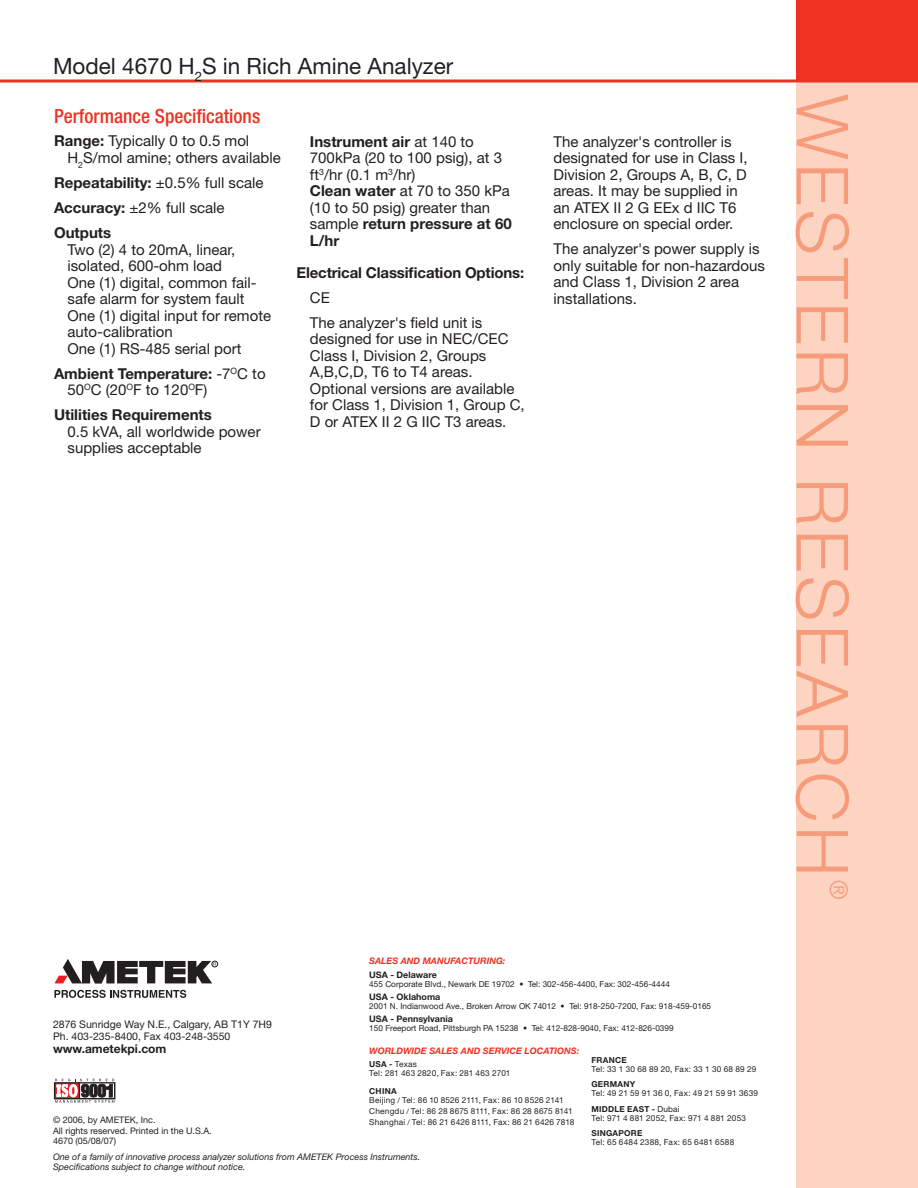
<style>
.page{position:relative;width:918px;height:1188px;background:#fff}
.page>*{position:absolute;margin:0;border:0;box-sizing:border-box;transform-origin:0 0}
.t1{font:300 72px "Helvetica Neue";letter-spacing:.05em;color:#f69c7b}
.t2{font:300 24.45px "Helvetica Neue";color:#f69c7b}
.t3{font:22.5px "Helvetica Neue";color:#231f20}
.t4{font:500 condensed 19.5px "Helvetica Neue";color:#ef3122}
.t5{font:15px/16.5px "Helvetica Neue";color:#231f20}
.t6{font:700 15px/25.2px "Helvetica Neue";color:#231f20}
.t7{font:700 12px "Helvetica Neue";color:#231f20}
.t8{font:10.5px/12px "Helvetica Neue";color:#231f20}
.t9{font:italic 9px/10.8px "Helvetica Neue";color:#231f20}
.t10{font:9px/10.8px "Helvetica Neue";color:#231f20}
.t11{font:italic 700 9px "Helvetica Neue";color:#ef3122}
.t12{font:700 9px "Helvetica Neue";color:#231f20}
.t13{font:8.25px/9px "Helvetica Neue";color:#231f20}
.t14{font:8.25px "Helvetica Neue";letter-spacing:.025em;color:#231f20}
.t15{font:8.25px/15.5px "Helvetica Neue";letter-spacing:.02em;color:#231f20}
.t16{font:700 8.25px "Helvetica Neue";letter-spacing:.03em;color:#231f20}
.s1{font-weight:700}
.s2{font-weight:400}
.s3{font-size:7.5px}
</style>
<div class="page">
<div style="left:796px;top:81px;width:122px;height:1107px;background:#fcd4c1"></div>
<div style="left:796px;top:0;width:122px;height:81px;background:#ef3122"></div>
<hr style="left:0;top:80px;width:918px;height:2px;background:#ef3122">
<div style="left:54px;top:1082px;width:62px;height:18px;background:#c4c4c6"></div>
<div style="left:54px;top:1082px;width:62px;height:17px;background:#9e9e9f"></div>
<svg style="left:54px;top:1079px;width:61px;height:24px"></svg>
<svg style="left:54px;top:990px;width:132px;height:8px"></svg>
<svg style="left:54px;top:959px;width:164px;height:25px"></svg>
<h3 class="t3" style="left:53px;top:52px;width:402px">Model 4670 H<sub>2</sub>S in Rich Amine Analyzer</h3>
<h3 class="t4" style="left:54px;top:105px;width:208px">Performance Specifications</h3>
<p class="t5" style="left:68px;top:132px;width:215px;text-indent:-14px"><span class="s1">Range:</span> Typically 0 to 0.5 mol<br>H<sub>2</sub>S/mol amine; others available</p>
<p class="t6" style="left:54px;top:170px;width:211px">Repeatability: <span class="s2">±0.5% full scale<br></span>Accuracy: <span class="s2">±2% full scale<br></span>Outputs</p>
<p class="t5" style="left:68px;top:241px;width:205px">Two (2) 4 to 20mA, linear, isolated, 600-ohm load<br>One (1) digital, common fail&shy;safe alarm for system fault<br>One (1) digital input for remote auto-calibration<br>One (1) RS-485 serial port</p>
<p class="t6" style="left:68px;top:365px;width:200px;line-height:16.5px;text-indent:-14px">Ambient Temperature: <span class="s2">-7</span><sup>O</sup><span class="s2">C to<br>50</span><sup>O</sup><span class="s2">C (20</span><sup>O</sup><span class="s2">F to 120</span><sup>O</sup><span class="s2">F)</span></p>
<p class="t6" style="left:54px;top:402px;width:159px">Utilities Requirements</p>
<p class="t5" style="left:68px;top:423px;width:195px">0.5 kVA, all worldwide power supplies acceptable</p>
<p class="t5" style="left:310px;top:133px;width:203px"><span class="s1">Instrument air</span> at 140 to<br>700kPa (20 to 100 psig), at 3 ft<sup>3</sup>/hr (0.1 m<sup>3</sup>/hr)<br><span class="s1">Clean water</span> at 70 to 350 kPa (10 to 50 psig) greater than sample <span class="s1">return pressure at 60<br>L/hr</span></p>
<p class="t6" style="left:296px;top:259px;width:229px">Electrical Classification Options:</p>
<p class="t5" style="left:310px;top:285px;width:174px;line-height:25.2px">CE<br>The analyzer's field unit is</p>
<p class="t5" style="left:310px;top:331px;width:216px">designed for use in NEC/CEC<br>Class I, Division 2, Groups<br>A,B,C,D, T6 to T4 areas.<br>Optional versions are available for Class 1, Division 1, Group C,<br>D or ATEX II 2 G IIC T3 areas.</p>
<p class="t5" style="left:554px;top:133px;width:196px">The analyzer's controller is designated for use in Class I,<br>Division 2, Groups A, B, C, D areas. It may be supplied in an ATEX II 2 G EEx d IIC T6 enclosure on special order.</p>
<p class="t5" style="left:554px;top:241px;width:213px">The analyzer's power supply is only suitable for non-hazardous and Class 1, Division 2 area installations.</p>
<p class="t11" style="left:369px;top:956px;width:138px">SALES AND MANUFACTURING:</p>
<p class="t12" style="left:369px;top:969px;width:69px">USA - Delaware</p>
<p class="t13" style="left:369px;top:979px;width:302px">455 Corporate Blvd., Newark DE 19702 • Tel: 302-456-4400, Fax: 302-456-4444</p>
<p class="t12" style="left:369px;top:991px;width:73px">USA - Oklahoma</p>
<p class="t13" style="left:369px;top:1002px;width:343px">2001 N. Indianwood Ave., Broken Arrow OK 74012 • Tel: 918-250-7200, Fax: 918-459-0165</p>
<p class="t12" style="left:369px;top:1014px;width:85px">USA - Pennsylvania</p>
<p class="t13" style="left:369px;top:1024px;width:306px">150 Freeport Road, Pittsburgh PA 15238 • Tel: 412-828-9040, Fax: 412-826-0399</p>
<p class="t11" style="left:369px;top:1045px;width:212px">WORLDWIDE SALES AND SERVICE LOCATIONS:</p>
<p class="t13" style="left:369px;top:1060px;width:143px"><span class="s1">USA -</span> Texas<br>Tel: 281 463 2820, Fax: 281 463 2701</p>
<p class="t13" style="left:369px;top:1086px;width:196px"><span class="s1">CHINA<br></span>Beijing <span class="s3">/</span> Tel: 86 10 8526 2111, Fax: 86 10 8526 2141</p>
<p class="t13" style="left:369px;top:1105px;width:207px;line-height:11.1px">Chengdu <span class="s3">/</span> Tel: 86 28 8675 8111, Fax: 86 28 8675 8141<br>Shanghai <span class="s3">/</span> Tel: 86 21 6426 8111, Fax: 86 21 6426 7818</p>
<p class="t8" style="left:53px;top:1018px;width:220px">2876 Sunridge Way N.E., Calgary, AB T1Y 7H9<br>Ph. 403-235-8400, Fax 403-248-3550</p>
<p class="t7" style="left:53px;top:1041px;width:115px">www.ametekpi.com</p>
<p class="t16" style="left:591px;top:1055px;width:37px">FRANCE</p>
<p class="t14" style="left:591px;top:1064px;width:167px">Tel: 33 1 30 68 89 20, Fax: 33 1 30 68 89 29</p>
<p class="t16" style="left:591px;top:1079px;width:45px">GERMANY</p>
<p class="t15" style="left:591px;top:1086px;width:168px">Tel: 49 21 59 91 36 0, Fax: 49 21 59 91 3639<br><span class="s1">MIDDLE EAST -</span> Dubai</p>
<p class="t13" style="left:591px;top:1113px;width:156px">Tel: 971 4 881 2052, Fax: 971 4 881 2053</p>
<p class="t16" style="left:591px;top:1128px;width:53px">SINGAPORE</p>
<p class="t14" style="left:591px;top:1137px;width:144px">Tel: 65 6484 2388, Fax: 65 6481 6588</p>
<p class="t10" style="left:53px;top:1114px;width:160px">© 2006, by AMETEK, Inc.<br>All rights reserved. Printed in the U.S.A.<br>4670 (05/08/07)</p>
<p class="t9" style="left:53px;top:1151px;width:369px">One of a family of innovative process analyzer solutions from AMETEK Process Instruments.<br>Specifications subject to change without notice.</p>
<h1 class="t1" style="left:866px;top:94px;width:784px;rotate:90deg">WESTERN RESEARCH</h1>
<h2 class="t2" style="left:854px;top:880px;width:21px;rotate:90deg">®</h2>
</div>
